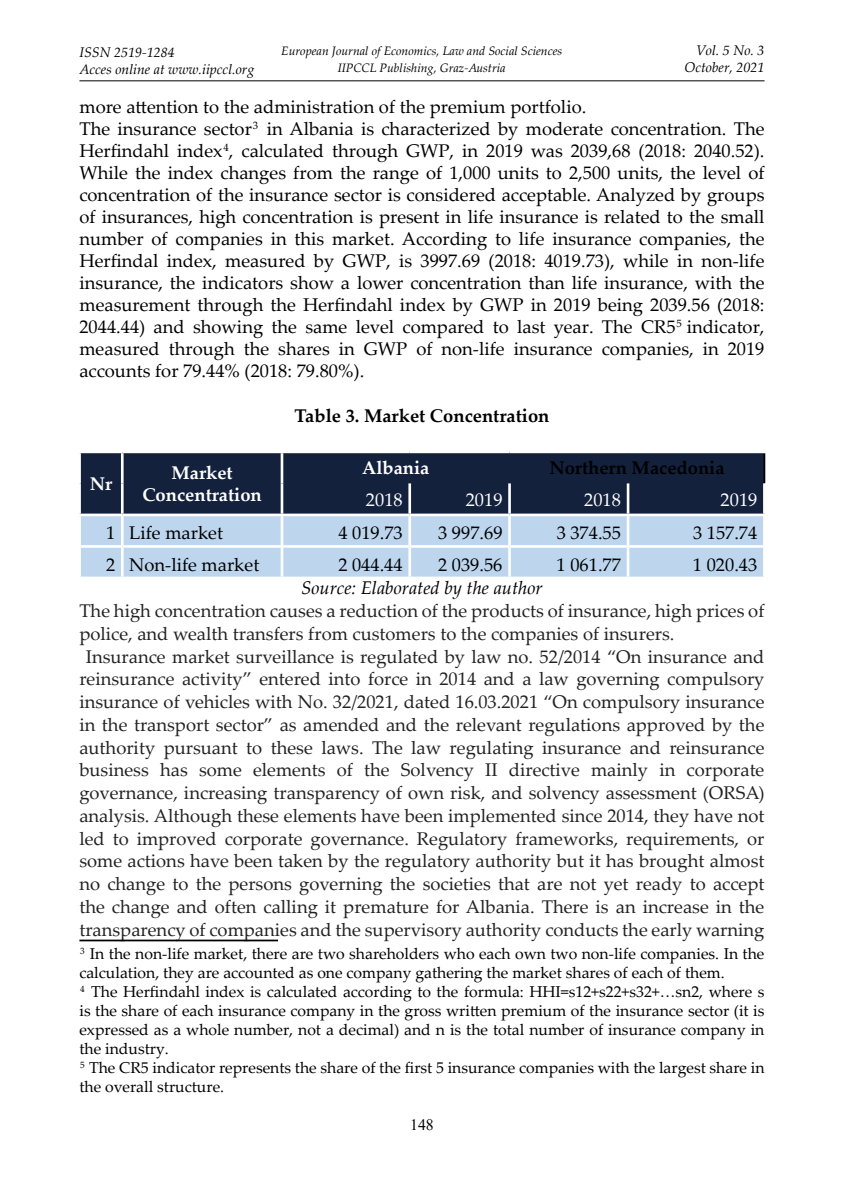
<style>
.page{position:relative;width:844px;height:1191px;background:#fff}
.page>*{position:absolute;margin:0;border:0;box-sizing:border-box;transform-origin:0 0}
.t1{font:18.38px "Palatino Linotype";color:#222}
.t2{font:18.38px/22.1px "Palatino Linotype";color:#000}
.t3{font:700 18.38px "Palatino Linotype";color:#000}
.t4{font:700 18.38px/22.1px "Palatino Linotype";color:#fff;text-align:center}
.t5{font:italic 18.38px "Palatino Linotype";color:#000}
.t6{font:18.38px "Palatino Linotype";color:#fff}
.t7{font:15.75px/18.9px "Palatino Linotype";color:#000}
.t8{font:15.75px "Times New Roman";color:#000}
.t9{font:italic 14px/16.8px "Palatino Linotype";color:#000;text-align:right}
.t10{font:italic 12.25px/17.5px "Palatino Linotype";color:#000;text-align:center}
</style>
<div class="page">
<hr style="left:79px;top:80px;width:685px;height:1px;background:#000">
<div style="left:81px;top:453px;width:682px;height:60px;background:#13213d"></div>
<div style="left:81px;top:516px;width:681px;height:60px;background:#bdd6ee"></div>
<hr style="left:763px;top:453px;width:2px;height:30px;background:#000">
<hr style="left:121px;top:453px;width:2px;height:30px;background:#fff">
<hr style="left:280px;top:453px;width:3px;height:30px;background:#fff">
<hr style="left:121px;top:483px;width:2px;height:30px;background:#fff">
<hr style="left:78px;top:545px;width:44px;height:3px;background:#fff">
<hr style="left:122px;top:545px;width:160px;height:3px;background:#fff">
<hr style="left:282px;top:545px;width:127px;height:3px;background:#fff">
<hr style="left:409px;top:545px;width:100px;height:3px;background:#fff">
<hr style="left:509px;top:545px;width:119px;height:3px;background:#fff">
<hr style="left:628px;top:545px;width:137px;height:3px;background:#fff">
<hr style="left:280px;top:483px;width:3px;height:30px;background:#fff">
<hr style="left:408px;top:483px;width:3px;height:30px;background:#fff">
<hr style="left:508px;top:483px;width:2px;height:30px;background:#fff">
<hr style="left:626px;top:483px;width:3px;height:30px;background:#fff">
<hr style="left:762px;top:483px;width:3px;height:30px;background:#fff">
<hr style="left:121px;top:516px;width:2px;height:29px;background:#fff">
<hr style="left:280px;top:516px;width:3px;height:29px;background:#fff">
<hr style="left:408px;top:516px;width:3px;height:29px;background:#fff">
<hr style="left:508px;top:516px;width:2px;height:29px;background:#fff">
<hr style="left:626px;top:516px;width:3px;height:29px;background:#fff">
<hr style="left:121px;top:548px;width:2px;height:28px;background:#fff">
<hr style="left:280px;top:548px;width:3px;height:28px;background:#fff">
<hr style="left:408px;top:548px;width:3px;height:28px;background:#fff">
<hr style="left:508px;top:548px;width:2px;height:28px;background:#fff">
<hr style="left:626px;top:548px;width:3px;height:28px;background:#fff">
<hr style="left:79px;top:939px;width:199px;height:2px;background:#000">
<p class="t9" style="left:79px;top:43px;width:176px;text-align:left">ISSN 2519-1284<br>Acces online at www.iipccl.org</p>
<p class="t10" style="left:281px;top:41px;width:282px">European Journal of Economics, Law and Social Sciences<br>IIPCCL Publishing, Graz-Austria</p>
<p class="t9" style="left:684px;top:42px;width:81px">Vol. 5 No. 3<br>October, 2021</p>
<p class="t2" style="left:79px;top:95px;width:686px">more attention to the administration of the premium portfolio.<br>The insurance sector <sup>3</sup> in Albania is characterized by moderate concentration. The Herfindahl index <sup>4</sup>, calculated through GWP, in 2019 was 2039,68 (2018: 2040.52).<br>While the index changes from the range of 1,000 units to 2,500 units, the level of concentration of the insurance sector is considered acceptable. Analyzed by groups of insurances, high concentration is present in life insurance is related to the small number of companies in this market. According to life insurance companies, the Herfindal index, measured by GWP, is 3997.69 (2018: 4019.73), while in non-life insurance, the indicators show a lower concentration than life insurance, with the measurement through the Herfindahl index by GWP in 2019 being 2039.56 (2018:<br>2044.44) and showing the same level compared to last year. The CR5 <sup>5</sup> indicator, measured through the shares in GWP of non-life insurance companies, in 2019 accounts for 79.44% (2018: 79.80%).</p>
<p class="t3" style="left:294px;top:402px;width:256px">Table 3. Market Concentration</p>
<p class="t4" style="left:90px;top:472px;width:24px">Nr</p>
<p class="t4" style="left:142px;top:461px;width:121px">Market<br>Concentration</p>
<p class="t4" style="left:362px;top:456px;width:69px">Albania</p>
<p class="t3" style="left:549px;top:455px;width:177px">Northern Macedonia</p>
<p class="t6" style="left:366px;top:486px;width:38px">2018</p>
<p class="t6" style="left:465px;top:486px;width:38px">2019</p>
<p class="t6" style="left:584px;top:486px;width:38px">2018</p>
<p class="t6" style="left:720px;top:486px;width:38px">2019</p>
<p class="t2" style="left:106px;top:521px;width:118px">1 Life market</p>
<p class="t2" style="left:338px;top:521px;width:66px">4 019.73</p>
<p class="t2" style="left:438px;top:521px;width:66px">3 997.69</p>
<p class="t2" style="left:556px;top:521px;width:66px">3 374.55</p>
<p class="t2" style="left:692px;top:521px;width:66px">3 157.74</p>
<p class="t2" style="left:106px;top:553px;width:155px">2 Non-life market</p>
<p class="t2" style="left:338px;top:553px;width:66px">2 044.44</p>
<p class="t2" style="left:438px;top:553px;width:66px">2 039.56</p>
<p class="t2" style="left:556px;top:553px;width:66px">1 061.77</p>
<p class="t2" style="left:692px;top:553px;width:66px">1 020.43</p>
<p class="t5" style="left:301px;top:575px;width:243px">Source: Elaborated by the author</p>
<p class="t1" style="left:79px;top:598px;width:686px">The high concentration causes a reduction of the products of insurance, high prices of</p>
<p class="t1" style="left:79px;top:620px;width:596px">police, and wealth transfers from customers to the companies of insurers.</p>
<p class="t1" style="left:86px;top:643px;width:680px">Insurance market surveillance is regulated by law no. 52/2014 “On insurance and</p>
<p class="t1" style="left:79px;top:666px;width:686px">reinsurance activity” entered into force in 2014 and a law governing compulsory</p>
<p class="t1" style="left:79px;top:689px;width:686px">insurance of vehicles with No. 32/2021, dated 16.03.2021 “On compulsory insurance</p>
<p class="t1" style="left:79px;top:711px;width:686px">in the transport sector” as amended and the relevant regulations approved by the</p>
<p class="t1" style="left:79px;top:734px;width:686px">authority pursuant to these laws. The law regulating insurance and reinsurance</p>
<p class="t1" style="left:79px;top:757px;width:686px">business has some elements of the Solvency II directive mainly in corporate</p>
<p class="t1" style="left:79px;top:780px;width:686px">governance, increasing transparency of own risk, and solvency assessment (ORSA)</p>
<p class="t1" style="left:79px;top:802px;width:686px">analysis. Although these elements have been implemented since 2014, they have not</p>
<p class="t1" style="left:79px;top:825px;width:686px">led to improved corporate governance. Regulatory frameworks, requirements, or</p>
<p class="t1" style="left:79px;top:848px;width:686px">some actions have been taken by the regulatory authority but it has brought almost</p>
<p class="t1" style="left:79px;top:871px;width:686px">no change to the persons governing the societies that are not yet ready to accept</p>
<p class="t1" style="left:79px;top:893px;width:686px">the change and often calling it premature for Albania. There is an increase in the</p>
<p class="t1" style="left:79px;top:916px;width:686px">transparency of companies and the supervisory authority conducts the early warning</p>
<p class="t7" style="left:79px;top:944px;width:686px"><sup>3</sup> In the non-life market, there are two shareholders who each own two non-life companies. In the calculation, they are accounted as one company gathering the market shares of each of them.<br><sup>4</sup> The Herfindahl index is calculated according to the formula: HHI=s12+s22+s32+…sn2, where s is the share of each insurance company in the gross written premium of the insurance sector (it is expressed as a whole number, not a decimal) and n is the total number of insurance company in the industry.<br><sup>5</sup> The CR5 indicator represents the share of the first 5 insurance companies with the largest share in the overall structure.</p>
<p class="t8" style="left:410px;top:1114px;width:25px">148</p>
</div>
